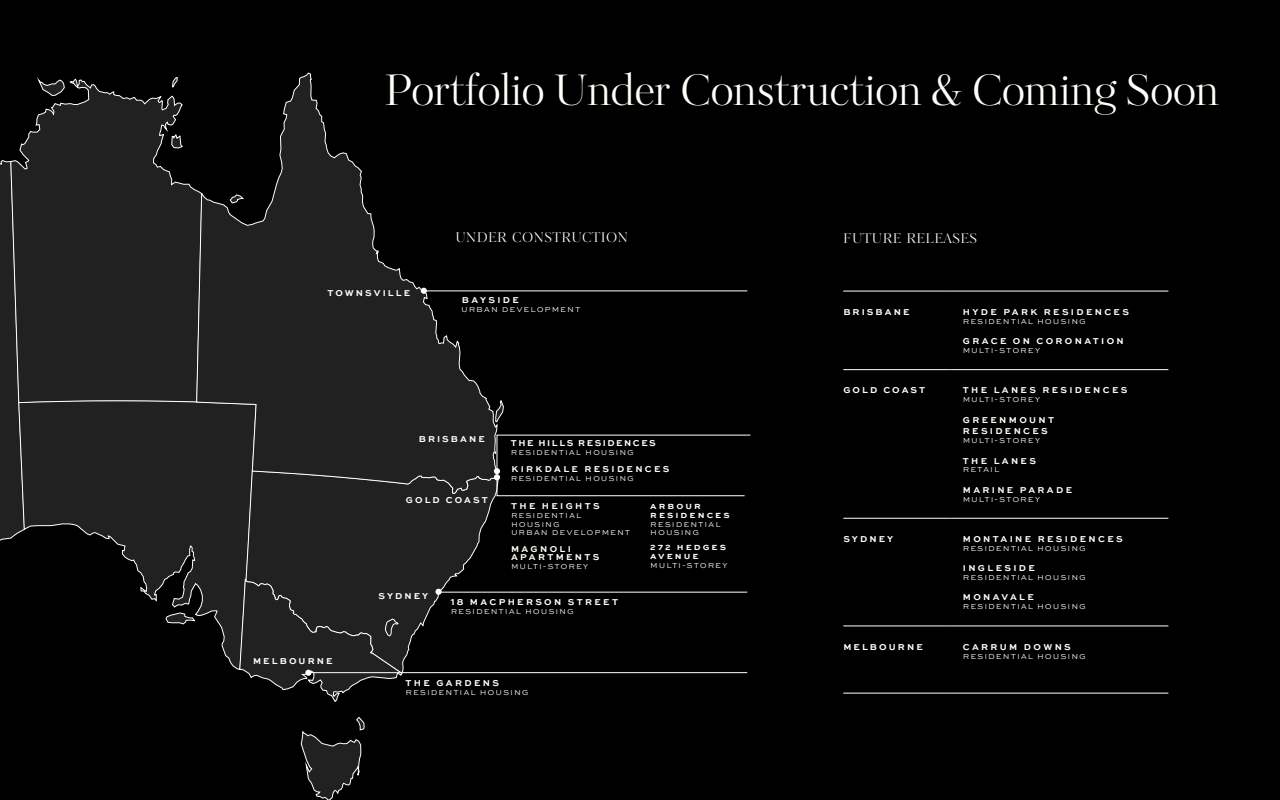
<style>
.page{position:relative;width:1280px;height:800px;background:#000}
.page>*{position:absolute;margin:0;border:0;box-sizing:border-box;transform-origin:0 0}
.t1{font:42px "Kudryashev Headline";color:#fffef8}
.t2{font:13.3px "Kudryashev Headline";letter-spacing:.03em;color:#fffef8}
.t3{font:300 9px/8.9px "Sweet Sans Pro";letter-spacing:.1em;color:#fffef8}
.t4{font:700 9px/11.8px "Sweet Sans Pro";letter-spacing:.26em;color:#fffef8}
.t5{font:700 9px "Sweet Sans Pro";letter-spacing:.23em;color:#fff}
.t6{font:700 9px/8.9px "Sweet Sans Pro";letter-spacing:.225em;color:#fffef8}
.t7{font:700 9px "Sweet Sans Pro";letter-spacing:.17em;color:#fffef8}
</style>
<div class="page">
<hr style="left:843px;top:291px;width:107px;height:1px;background:#fff">
<hr style="left:950px;top:291px;width:218px;height:1px;background:#fff">
<hr style="left:843px;top:369px;width:107px;height:1px;background:#fff">
<hr style="left:843px;top:518px;width:107px;height:1px;background:#fff">
<hr style="left:843px;top:626px;width:107px;height:1px;background:#fff">
<hr style="left:843px;top:693px;width:107px;height:1px;background:#fff">
<hr style="left:950px;top:369px;width:218px;height:1px;background:#fff">
<hr style="left:950px;top:518px;width:218px;height:1px;background:#fff">
<hr style="left:950px;top:626px;width:218px;height:1px;background:#fff">
<hr style="left:950px;top:693px;width:218px;height:1px;background:#fff">
<div style="left:0;top:160px;width:19px;height:381px;background:#212121"></div>
<svg style="left:11px;top:79px;width:185px;height:324px;background:#202020"></svg>
<svg style="left:19px;top:401px;width:226px;height:269px"></svg>
<svg style="left:245px;top:494px;width:253px;height:180px"></svg>
<svg style="left:196px;top:73px;width:302px;height:421px"></svg>
<svg style="left:172px;top:77px;width:5px;height:10px"></svg>
<svg style="left:172px;top:134px;width:11px;height:14px"></svg>
<svg style="left:230px;top:195px;width:14px;height:8px"></svg>
<svg style="left:495px;top:400px;width:9px;height:22px"></svg>
<svg style="left:166px;top:613px;width:29px;height:11px"></svg>
<svg style="left:301px;top:717px;width:63px;height:83px"></svg>
<svg style="left:421px;top:288px;width:6px;height:6px"></svg>
<svg style="left:239px;top:579px;width:163px;height:123px"></svg>
<div style="left:435px;top:589px;width:7px;height:6px;background:#fff;border-radius:50%"></div>
<svg style="left:494px;top:435px;width:257px;height:61px"></svg>
<hr style="left:439px;top:592px;width:308px;height:1px;background:#fff">
<hr style="left:309px;top:672px;width:438px;height:1px;background:#fff">
<hr style="left:424px;top:291px;width:323px;height:1px;background:#fff">
<h1 class="t1" style="left:384px;top:64px;width:837px">Portfolio Under Construction &amp; Coming Soon</h1>
<p class="t5" style="left:327px;top:286px;width:84px">TOWNSVILLE</p>
<h2 class="t2" style="left:455px;top:229px;width:174px">UNDER CONSTRUCTION</h2>
<p class="t4" style="left:462px;top:294px;width:58px">BAYSIDE</p>
<p class="t3" style="left:461px;top:304px;width:121px">urban development</p>
<p class="t5" style="left:419px;top:432px;width:68px">BRISBANE</p>
<p class="t7" style="left:511px;top:436px;width:146px">THE HILLS RESIDENCES</p>
<p class="t3" style="left:511px;top:447px;width:125px">residential housing</p>
<p class="t4" style="left:511px;top:463px;width:160px">KIRKDALE RESIDENCES</p>
<p class="t3" style="left:511px;top:474px;width:125px">residential housing</p>
<p class="t5" style="left:253px;top:655px;width:81px">MELBOURNE</p>
<p class="t5" style="left:406px;top:493px;width:83px">GOLD COAST</p>
<p class="t4" style="left:511px;top:499px;width:90px">THE HEIGHTS</p>
<p class="t3" style="left:511px;top:510px;width:121px">residential housing<br>urban development</p>
<p class="t4" style="left:511px;top:544px;width:90px;line-height:8px">MAGNOLI<br>APARTMENTS</p>
<p class="t3" style="left:511px;top:561px;width:79px">multi-storey</p>
<p class="t5" style="left:378px;top:589px;width:51px">SYDNEY</p>
<p class="t4" style="left:451px;top:595px;width:169px">18 MACPHERSON STREET</p>
<p class="t3" style="left:451px;top:606px;width:125px">residential housing</p>
<p class="t6" style="left:650px;top:501px;width:81px">arbour residences</p>
<p class="t3" style="left:650px;top:519px;width:72px">residential housing</p>
<p class="t6" style="left:650px;top:542px;width:77px">272 hedges avenue</p>
<p class="t3" style="left:650px;top:560px;width:79px">multi-storey</p>
<p class="t4" style="left:406px;top:677px;width:95px">THE GARDENS</p>
<p class="t3" style="left:405px;top:688px;width:125px">residential housing</p>
<h2 class="t2" style="left:843px;top:230px;width:135px">FUTURE RELEASES</h2>
<p class="t5" style="left:843px;top:305px;width:68px">BRISBANE</p>
<p class="t4" style="left:963px;top:305px;width:168px">HYDE PARK RESIDENCES</p>
<p class="t3" style="left:963px;top:316px;width:125px">residential housing</p>
<p class="t4" style="left:963px;top:335px;width:163px">GRACE ON CORONATION</p>
<p class="t3" style="left:963px;top:345px;width:79px">multi-storey</p>
<p class="t5" style="left:843px;top:383px;width:83px">GOLD COAST</p>
<p class="t4" style="left:963px;top:384px;width:166px">THE LANES RESIDENCES</p>
<p class="t3" style="left:963px;top:395px;width:79px">multi-storey</p>
<p class="t4" style="left:963px;top:413px;width:93px">GREENMOUNT<br>RESIDENCES</p>
<p class="t3" style="left:963px;top:436px;width:79px">multi-storey</p>
<p class="t4" style="left:963px;top:454px;width:75px">THE LANES</p>
<p class="t3" style="left:963px;top:465px;width:38px">retail</p>
<p class="t4" style="left:963px;top:483px;width:111px">MARINE PARADE</p>
<p class="t3" style="left:963px;top:494px;width:79px">multi-storey</p>
<p class="t5" style="left:843px;top:532px;width:51px">SYDNEY</p>
<p class="t4" style="left:963px;top:533px;width:161px">MONTAINE RESIDENCES</p>
<p class="t3" style="left:963px;top:543px;width:125px">residential housing</p>
<p class="t4" style="left:963px;top:562px;width:73px">INGLESIDE</p>
<p class="t3" style="left:963px;top:572px;width:125px">residential housing</p>
<p class="t4" style="left:963px;top:591px;width:72px">MONAVALE</p>
<p class="t3" style="left:963px;top:601px;width:125px">residential housing</p>
<p class="t5" style="left:843px;top:640px;width:81px">MELBOURNE</p>
<p class="t4" style="left:963px;top:640px;width:109px">CARRUM DOWNS</p>
<p class="t3" style="left:963px;top:651px;width:125px">residential housing</p>
</div>
